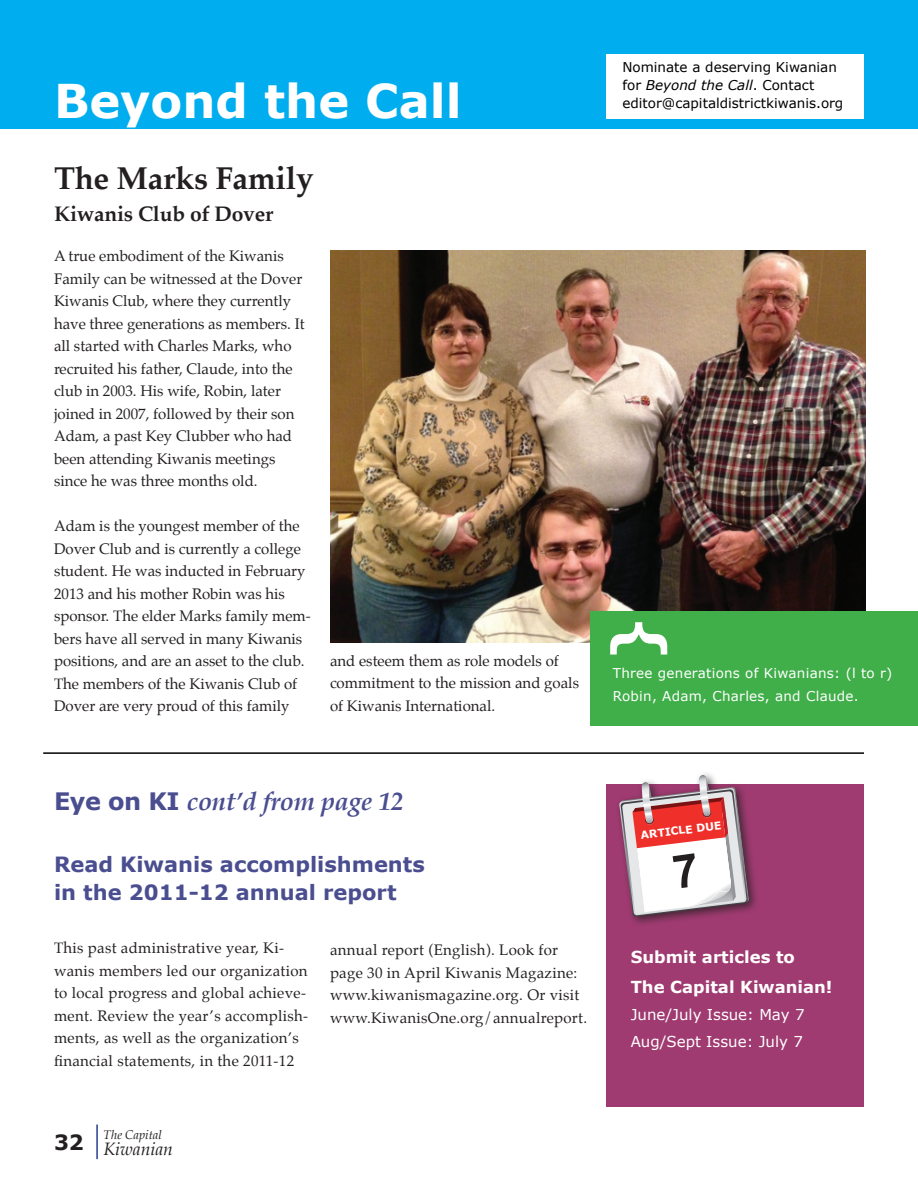
<style>
.page{position:relative;width:918px;height:1188px;background:#fff}
.page>*{position:absolute;margin:0;border:0;box-sizing:border-box;transform-origin:0 0}
.t1{font:700 60px "Verdana";color:#fff}
.t2{font:700 46.5px "Verdana";color:#fff}
.t3{font:700 31.5px "Palatino";letter-spacing:-.01em;color:#231f20}
.t4{font:italic 700 25.5px "Palatino";letter-spacing:-.01em;color:#4a4e90}
.t5{font:700 21px/28.5px "Verdana";color:#4a4e90}
.t6{font:700 21px "Palatino";letter-spacing:-.01em;color:#231f20}
.t7{font:700 21px "Verdana";color:#231f20}
.t8{font:italic 17.55px "Palatino";color:#231f20}
.t9{font:700 16.5px/30px "Verdana";color:#fff}
.t10{font:15px/22.5px "Palatino";color:#231f20}
.t11{font:15px/22.5px "Palatino";letter-spacing:.02em;color:#231f20}
.t12{font:15px/27px "Verdana";color:#fff}
.t13{font:13.5px/18px "Verdana";color:#000}
.t14{font:13.5px/22.5px "Verdana";letter-spacing:.02em;color:#fff}
.t15{font:italic 12.45px "Palatino";color:#231f20}
.t16{font:700 10.8px "Verdana";color:#fff}
.s1{font-style:italic}
.s2{font-family:"Verdana";font-style:normal;font-size:24px}
</style>
<div class="page">
<hr style="left:96px;top:1125px;width:2px;height:34px;background:#253f8e">
<div style="left:0;top:0;width:918px;height:129px;background:#00aeef"></div>
<div style="left:606px;top:54px;width:258px;height:65px;background:#fff"></div>
<img style="left:330px;top:250px;width:536px;height:392px">
<div style="left:606px;top:784px;width:258px;height:323px;background:#9f3b71"></div>
<div style="left:615px;top:771px;width:145px;height:157px;background:#231f20;opacity:.75"></div>
<hr style="left:43px;top:752px;width:821px;height:2px;background:#000">
<div style="left:590px;top:611px;width:328px;height:115px;background:#40ae49"></div>
<svg style="left:619px;top:775px;width:130px;height:142px"></svg>
<h2 class="t2" style="left:54px;top:68px;width:409px">Beyond the Call</h2>
<h3 class="t3" style="left:54px;top:152px;width:261px">The Marks Family</h3>
<h3 class="t6" style="left:54px;top:196px;width:221px">Kiwanis Club of Dover</h3>
<p class="t10" style="left:54px;top:245px;width:252px">A true embodiment of the Kiwanis Family can be witnessed at the Dover Kiwanis Club, where they currently have three generations as members. It all started with Charles Marks, who recruited his father, Claude, into the club in 2003. His wife, Robin, later joined in 2007, followed by their son Adam, a past Key Clubber who had been attending Kiwanis meetings since he was three months old.</p>
<p class="t10" style="left:54px;top:515px;width:258px">Adam is the youngest member of the Dover Club and is currently a college student. He was inducted in February 2013 and his mother Robin was his sponsor. The elder Marks family mem&shy;bers have all served in many Kiwanis positions, and are an asset to the club.<br>The members of the Kiwanis Club of Dover are very proud of this family</p>
<p class="t10" style="left:330px;top:649px;width:251px">and esteem them as role models of commitment to the mission and goals of Kiwanis International.</p>
<p class="t13" style="left:622px;top:58px;width:222px">Nominate a deserving Kiwanian for <span class="s1">Beyond the Call</span>. Contact editor@capitaldistrictkiwanis.org</p>
<h1 class="t1" style="left:686px;top:618px;width:44px;rotate:90deg">{</h1>
<p class="t14" style="left:613px;top:662px;width:281px">Three generations of Kiwanians: (l to r)<br>Robin, Adam, Charles, and Claude.</p>
<h3 class="t4" style="left:54px;top:781px;width:351px"><span class="s2">Eye on KI</span> cont’d from page 12</h3>
<h3 class="t5" style="left:54px;top:850px;width:372px">Read Kiwanis accomplishments in the 2011-12 annual report</h3>
<p class="t11" style="left:54px;top:937px;width:256px">This past administrative year, Ki&shy;wanis members led our organization to local progress and global achieve&shy;ment. Review the year’s accomplish&shy;ments, as well as the organization’s financial statements, in the 2011-12</p>
<p class="t11" style="left:330px;top:939px;width:259px">annual report (English). Look for page 30 in April Kiwanis Magazine: www.kiwanismagazine.org. Or visit www.KiwanisOne.org/annualreport.</p>
<h3 class="t7" style="left:54px;top:1127px;width:31px">32</h3>
<p class="t15" style="left:104px;top:1125px;width:60px">The Capital</p>
<p class="t8" style="left:104px;top:1134px;width:71px">Kiwanian</p>
<p class="t16" style="left:640px;top:828px;width:83px;rotate:-7deg">ARTICLE DUE</p>
<p class="t9" style="left:631px;top:942px;width:203px">Submit articles to<br>The Capital Kiwanian!</p>
<p class="t12" style="left:631px;top:1001px;width:175px">June/July Issue: May 7<br>Aug/Sept Issue: July 7</p>
</div>
